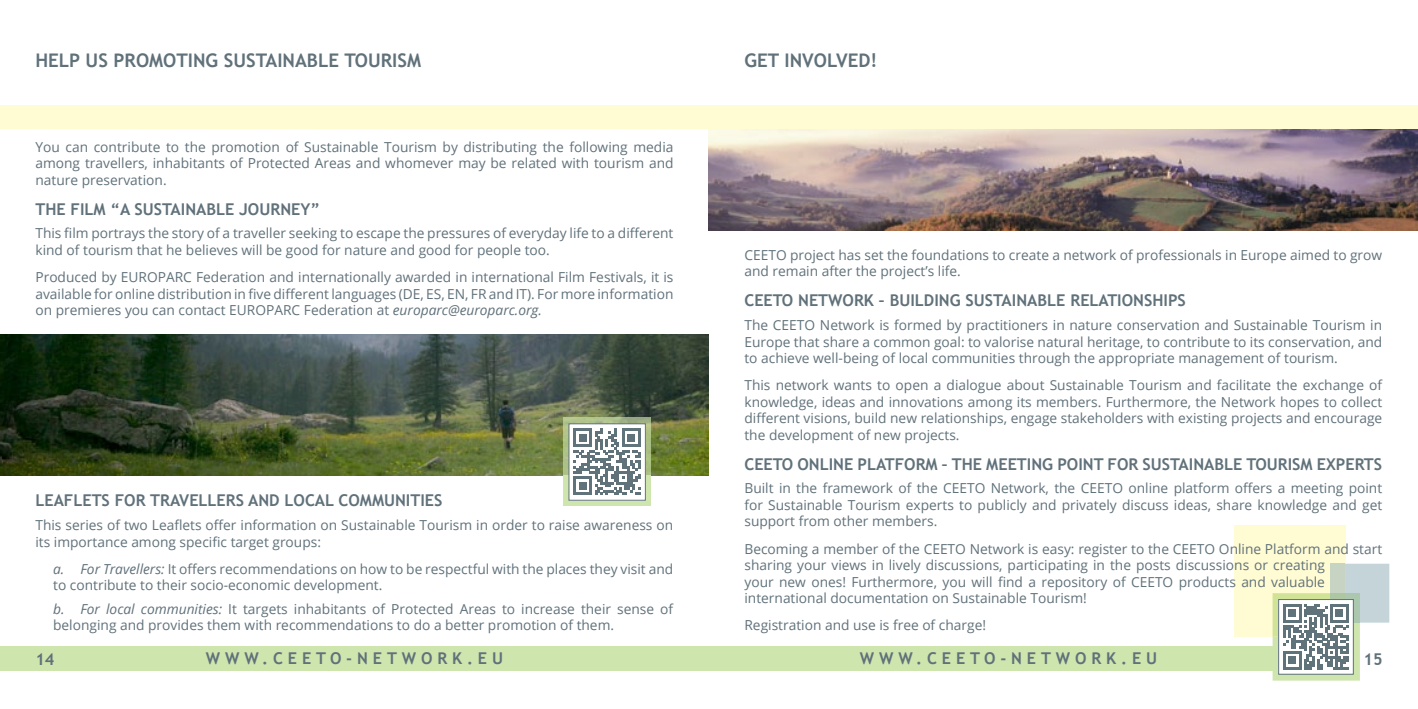
<style>
.page{position:relative;width:1418px;height:709px;background:#fff}
.page>*{position:absolute;margin:0;border:0;box-sizing:border-box;transform-origin:0 0}
.t1{font:700 18.75px "Trebuchet MS";color:#60717a}
.t2{font:700 16.25px "Trebuchet MS";color:#60717a}
.t3{font:13.75px/16.5px "Open Sans";color:#60717a}
.s1{font-style:italic}
</style>
<div class="page">
<div style="left:0;top:646px;width:709px;height:24px;background:#cfe5ae"></div>
<div style="left:0;top:105px;width:709px;height:24px;background:#fffbd3"></div>
<div style="left:1233px;top:525px;width:111px;height:111px;background:#fffbd3"></div>
<div style="left:709px;top:646px;width:563px;height:24px;background:#cfe5ae"></div>
<div style="left:709px;top:105px;width:708px;height:24px;background:#fffbd3"></div>
<img style="left:0;top:334px;width:709px;height:141px">
<img style="left:709px;top:129px;width:708px;height:101px">
<svg style="left:563px;top:418px;width:88px;height:57px"></svg>
<svg style="left:1272px;top:563px;width:117px;height:117px"></svg>
<svg style="left:563px;top:475px;width:88px;height:31px"></svg>
<div style="left:569px;top:424px;width:76px;height:76px;background:#fff"></div>
<div style="left:568px;top:423px;width:77px;height:77px;border:1px solid #60727a"></div>
<svg style="left:573px;top:428px;width:67px;height:67px"></svg>
<h1 class="t1" style="left:35px;top:49px;width:387px">HELP US PROMOTING SUSTAINABLE TOURISM</h1>
<h1 class="t1" style="left:744px;top:49px;width:134px">GET INVOLVED!</h1>
<p class="t3" style="left:35px;top:138px;width:639px;text-align:justify">You can contribute to the promotion of Sustainable Tourism by distributing the following media among travellers, inhabitants of Protected Areas and whomever may be related with tourism and nature preservation.</p>
<p class="t2" style="left:35px;top:199px;width:54px">THE FILM</p>
<p class="t2" style="left:111px;top:199px;width:42px">“A SUSTAI</p>
<p class="t2" style="left:185px;top:199px;width:22px">NABLE</p>
<p class="t2" style="left:239px;top:199px;width:21px">JOUR</p>
<p class="t2" style="left:280px;top:199px;width:41px">NEY”</p>
<p class="t3" style="left:35px;top:225px;width:639px">This film portrays the story of a traveller seeking to escape the pressures of everyday life to a different kind of tourism that he believes will be good for nature and good for people too.</p>
<p class="t3" style="left:35px;top:268px;width:639px;text-align:justify">Produced by EUROPARC Federation and internationally awarded in international Film Festivals, it is available for online distribution in five different languages (DE, ES, EN, FR and IT). For more information on premieres you can contact EUROPARC Federation at <span class="s1">europarc@europarc.org.</span></p>
<p class="t2" style="left:35px;top:490px;width:48px">LEAFLETS</p>
<p class="t2" style="left:115px;top:490px;width:85px">FOR TRAVELLERS</p>
<p class="t2" style="left:248px;top:490px;width:57px">AND LOCAL</p>
<p class="t2" style="left:338px;top:490px;width:23px">COMMU</p>
<p class="t2" style="left:395px;top:490px;width:19px">NITIES</p>
<p class="t3" style="left:35px;top:516px;width:639px">This series of two Leaflets offer information on Sustainable Tourism in order to raise awareness on its importance among specific target groups:</p>
<p class="t3" style="left:53px;top:560px;width:621px"><span class="s1">a. For Travellers:</span> It offers recommendations on how to be respectful with the places they visit and to contribute to their socio-economic development.</p>
<p class="t3" style="left:53px;top:600px;width:621px"><span class="s1">b. For local communities:</span> It targets inhabitants of Protected Areas to increase their sense of belonging and provides them with recommendations to do a better promotion of them.</p>
<p class="t3" style="left:744px;top:246px;width:639px">CEETO project has set the foundations to create a network of professionals in Europe aimed to grow and remain after the project’s life.</p>
<p class="t2" style="left:744px;top:290px;width:65px">CEETO NET</p>
<p class="t2" style="left:828px;top:290px;width:71px">WORK – BUILDI</p>
<p class="t2" style="left:938px;top:290px;width:36px">NG SUSTAI</p>
<p class="t2" style="left:1016px;top:290px;width:22px">NABLE</p>
<p class="t2" style="left:1070px;top:290px;width:10px">RELATIO</p>
<p class="t2" style="left:1133px;top:290px;width:20px">NSHIPS</p>
<p class="t3" style="left:744px;top:316px;width:639px;text-align:justify">The CEETO Network is formed by practitioners in nature conservation and Sustainable Tourism in Europe that share a common goal: to valorise natural heritage, to contribute to its conservation, and to achieve well-being of local communities through the appropriate management of tourism.</p>
<p class="t3" style="left:744px;top:376px;width:639px;text-align:justify">This network wants to open a dialogue about Sustainable Tourism and facilitate the exchange of knowledge, ideas and innovations among its members. Furthermore, the Network hopes to collect different visions, build new relationships, engage stakeholders with existing projects and encourage the development of new projects.</p>
<p class="t2" style="left:744px;top:454px;width:172px">CEETO ONLI NE PLATFORM</p>
<p class="t2" style="left:942px;top:454px;width:21px">– THE</p>
<p class="t2" style="left:986px;top:454px;width:10px">MEETI</p>
<p class="t2" style="left:1031px;top:454px;width:129px">NG POI NT FOR SUSTAI</p>
<p class="t2" style="left:1193px;top:454px;width:22px">NABLE</p>
<p class="t2" style="left:1246px;top:454px;width:20px">TOURISM</p>
<p class="t2" style="left:1316px;top:454px;width:11px">EXPERTS</p>
<p class="t3" style="left:744px;top:480px;width:639px;text-align:justify">Built in the framework of the CEETO Network, the CEETO online platform offers a meeting point for Sustainable Tourism experts to publicly and privately discuss ideas, share knowledge and get support from other members.</p>
<p class="t3" style="left:744px;top:540px;width:639px">Becoming a member of the CEETO Network is easy: register to the CEETO Online Platform and start sharing your views in lively discussions, participating in the posts discussions or creating<br>your new ones! Furthermore, you will find a repository of CEETO products and valuable international documentation on Sustainable Tourism!</p>
<p class="t3" style="left:744px;top:616px;width:243px">Registration and use is free of charge!</p>
<p class="t2" style="left:35px;top:648px;width:21px">14</p>
<p class="t2" style="left:206px;top:648px;width:82px">WWW.CEETO</p>
<p class="t2" style="left:346px;top:648px;width:144px">-NET WOR K.EU</p>
<p class="t2" style="left:1363px;top:648px;width:21px">15</p>
<p class="t2" style="left:860px;top:648px;width:82px">WWW.CEETO</p>
<p class="t2" style="left:1000px;top:648px;width:144px">-NET WOR K.EU</p>
</div>
